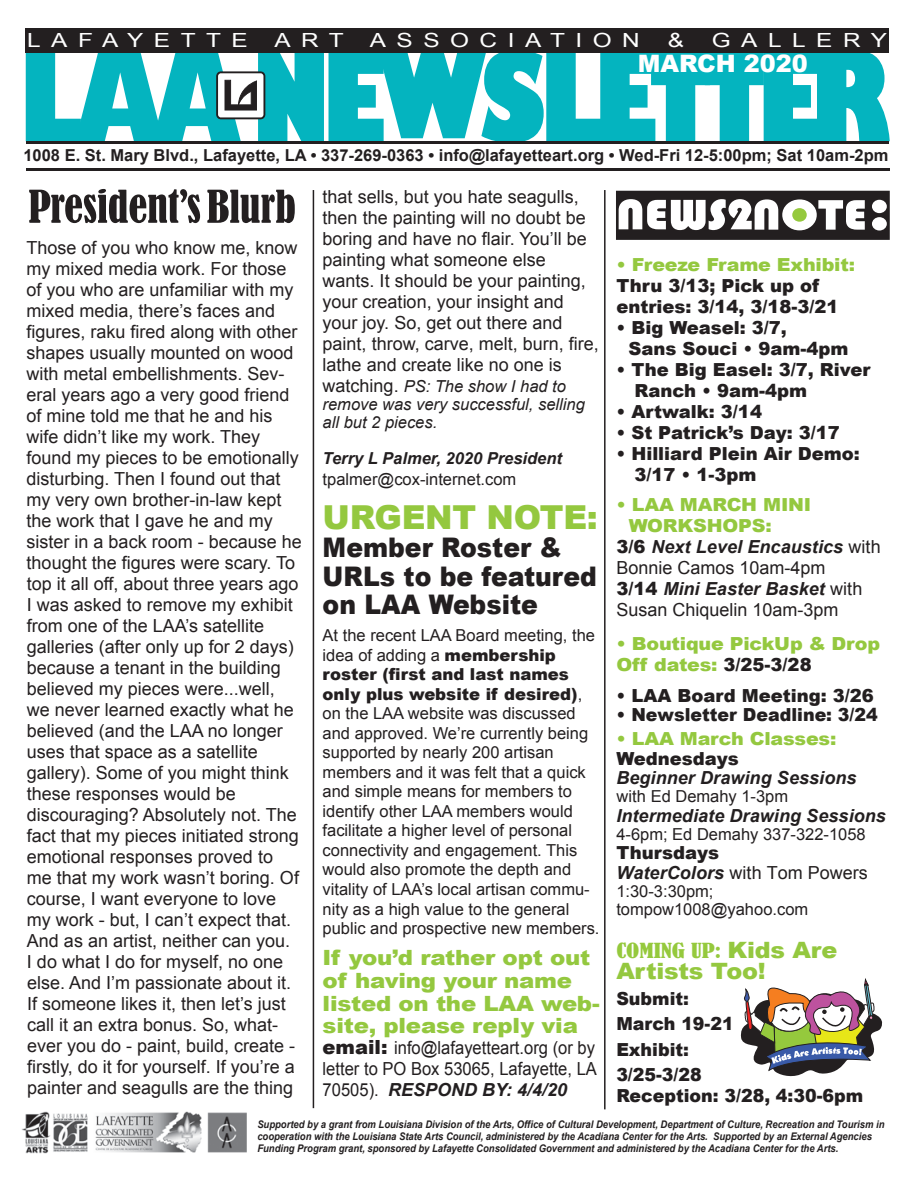
<style>
.page{position:relative;width:918px;height:1187px;background:#fff}
.page>*{position:absolute;margin:0;border:0;box-sizing:border-box;transform-origin:0 0}
.t1{font:900 33px "Arial";letter-spacing:-.01em;color:#94c83f}
.t2{font:900 27px/28.5px "Arial";color:#231f20;scale:.93 1}
.t3{font:900 24px "Arial";color:#fff}
.t4{font:900 22.5px "Arial";letter-spacing:-.01em;color:#94c83f;scale:1.06 1}
.t5{font:900 21px/22.5px "Arial";letter-spacing:-.01em;color:#94c83f;scale:1.09 1}
.t6{font:19.5px "Arial";letter-spacing:.43em;color:#fff;scale:1.25 1}
.t7{font:condensed 19.5px "Bernard";color:#95c93d;scale:1.25 1}
.t8{font:18px/21px "Arial";color:#231f20}
.t9{font:900 18px/21px "Arial";color:#231f20}
.t10{font:italic 700 18px "Arial";letter-spacing:.005em;color:#231f20}
.t11{font:900 18px/21px "Arial";letter-spacing:-.01em;color:#94c83f;scale:1.06 1}
.t12{font:18px/21px "Arial";color:#231f20;text-align:justify;scale:.92 1}
.t13{font:16.5px/19.5px "Arial";color:#231f20}
.t14{font:700 16.5px "Arial";color:#231f20}
.t15{font:italic 16.5px/18px "Arial";color:#231f20}
.t16{font:italic 700 16.5px "Arial";color:#231f20}
.t17{font:italic 700 10.5px/12px "Arial";color:#231f20;scale:.9 1}
.s1{font-style:normal;font-size:18px}
.s2{font-weight:900}
.s3{font-weight:900;font-size:19.5px}
.s4{font-weight:700;font-style:italic}
.s5{font-weight:900;font-style:normal}
.s6{font-weight:400;font-style:normal}
.s7{color:#231f20}
.s8{font-family:"Arial";font-weight:900;font-stretch:normal;font-size:22.5px;color:#94c83f}
</style>
<div class="page">
<img style="left:22px;top:1111px;width:225px;height:42px">
<svg style="left:616px;top:191px;width:274px;height:49px"></svg>
<svg style="left:740px;top:978px;width:143px;height:99px"></svg>
<hr style="left:313px;top:190px;width:1px;height:918px;background:#231f20">
<hr style="left:604px;top:190px;width:2px;height:919px;background:#231f20">
<svg style="left:29px;top:189px;width:171px;height:34px"></svg>
<svg style="left:207px;top:190px;width:88px;height:33px"></svg>
<hr style="left:26px;top:141px;width:863px;height:3px;background:#231f20">
<div style="left:25px;top:29px;width:864px;height:24px;background:#231f20"></div>
<hr style="left:26px;top:168px;width:864px;height:3px;background:#231f20">
<svg style="left:26px;top:53px;width:864px;height:89px"></svg>
<p class="t6" style="left:27px;top:28px;width:178px">LAFAYETTE</p>
<p class="t6" style="left:274px;top:28px;width:57px">ART</p>
<p class="t6" style="left:370px;top:28px;width:218px">ASSOCIATION</p>
<p class="t6" style="left:668px;top:28px;width:15px">&amp;</p>
<p class="t6" style="left:712px;top:28px;width:142px">GALLERY</p>
<h3 class="t3" style="left:638px;top:46px;width:172px">MARCH 2020</h3>
<p class="t14" style="left:23px;top:144px;width:867px">1008 E. St. Mary Blvd., Lafayette, LA • 337-269-0363 • info@lafayetteart.org • Wed-Fri 12-5:00pm; Sat 10am-2pm</p>
<p class="t8" style="left:26px;top:237px;width:277px">Those of you who know me, know my mixed media work. For those of you who are unfamiliar with my mixed media, there’s faces and figures, raku fired along with other shapes usually mounted on wood with metal embellishments. Sev&shy;eral years ago a very good friend of mine told me that he and his wife didn’t like my work. They found my pieces to be emotionally disturbing. Then I found out that my very own brother-in-law kept the work that I gave he and my sister in a back room - because he thought the figures were scary. To top it all off, about three years ago<br>I was asked to remove my exhibit from one of the LAA’s satellite galleries (after only up for 2 days) because a tenant in the building believed my pieces were...well, we never learned exactly what he believed (and the LAA no longer uses that space as a satellite gallery). Some of you might think these responses would be discouraging? Absolutely not. The fact that my pieces initiated strong emotional responses proved to me that my work wasn’t boring. Of course, I want everyone to love my work - but, I can’t expect that.<br>And as an artist, neither can you.<br>I do what I do for myself, no one else. And I’m passionate about it.<br>If someone likes it, then let’s just call it an extra bonus. So, what&shy;ever you do - paint, build, create - firstly, do it for yourself. If you’re a painter and seagulls are the thing</p>
<p class="t8" style="left:323px;top:186px;width:278px">that sells, but you hate seagulls, then the painting will no doubt be boring and have no flair. You’ll be painting what someone else wants. It should be your painting, your creation, your insight and your joy. So, get out there and paint, throw, carve, melt, burn, fire, lathe and create like no one is</p>
<p class="t15" style="left:323px;top:378px;width:264px"><span class="s1">watching.</span> PS: The show I had to remove was very successful, selling all but 2 pieces.</p>
<p class="t16" style="left:323px;top:447px;width:241px">Terry L Palmer, 2020 President</p>
<p class="t13" style="left:323px;top:470px;width:195px">tpalmer@cox-internet.com</p>
<h1 class="t1" style="left:323px;top:493px;width:277px">URGENT NOTE:</h1>
<h2 class="t2" style="left:323px;top:532px;width:297px">Member Roster &amp;<br>URLs to be featured on LAA Website</h2>
<p class="t13" style="left:323px;top:626px;width:278px">At the recent LAA Board meeting, the idea of adding a <span class="s2">membership roster (first and last names only plus website if desired)</span>, on the LAA website was discussed and approved. We’re currently being supported by nearly 200 artisan members and it was felt that a quick and simple means for members to identify other LAA members would facilitate a higher level of personal connectivity and engagement. This would also promote the depth and vitality of LAA’s local artisan commu&shy;nity as a high value to the general public and prospective new members.</p>
<p class="t5" style="left:323px;top:946px;width:256px">If you’d rather opt out of having your name listed on the LAA web&shy;site, please reply via</p>
<p class="t12" style="left:323px;top:1037px;width:300px"><span class="s3">email:</span> info@lafayetteart.org (or by letter to PO Box 53065, Lafayette, LA 70505). <span class="s4">RESPOND BY: 4/4/20</span></p>
<p class="t11" style="left:616px;top:253px;width:227px">• Freeze Frame Exhibit:</p>
<p class="t9" style="left:616px;top:274px;width:224px">Thru 3/13; Pick up of entries: 3/14, 3/18-3/21</p>
<p class="t9" style="left:628px;top:316px;width:222px;text-indent:-12px">• Big Weasel: 3/7,<br>Sans Souci • 9am-4pm</p>
<p class="t9" style="left:634px;top:358px;width:238px;text-indent:-18px">• The Big Easel: 3/7, River<br>Ranch • 9am-4pm</p>
<p class="t9" style="left:616px;top:400px;width:147px">• Artwalk: 3/14</p>
<p class="t9" style="left:616px;top:421px;width:225px">• St Patrick’s Day: 3/17</p>
<p class="t9" style="left:634px;top:442px;width:227px;text-indent:-18px">• Hilliard Plein Air Demo:<br>3/17 • 1-3pm</p>
<p class="t11" style="left:616px;top:493px;width:185px">• LAA MARCH MINI</p>
<p class="t11" style="left:629px;top:514px;width:137px">WORKSHOPS:</p>
<p class="t10" style="left:616px;top:534px;width:266px"><span class="s5">3/6</span> Next Level Encaustics <span class="s6">with</span></p>
<p class="t8" style="left:616px;top:557px;width:211px">Bonnie Camos 10am-4pm</p>
<p class="t10" style="left:616px;top:576px;width:248px"><span class="s5">3/14</span> Mini Easter Basket <span class="s6">with</span></p>
<p class="t8" style="left:616px;top:599px;width:224px">Susan Chiquelin 10am-3pm</p>
<p class="t11" style="left:616px;top:633px;width:250px">• Boutique PickUp &amp; Drop<br>Off dates: <span class="s7">3/25-3/28</span></p>
<p class="t9" style="left:616px;top:684px;width:259px">• LAA Board Meeting: 3/26</p>
<p class="t9" style="left:616px;top:703px;width:263px">• Newsletter Deadline: 3/24</p>
<p class="t11" style="left:616px;top:727px;width:209px">• LAA March Classes:</p>
<p class="t9" style="left:616px;top:747px;width:124px">Wednesdays</p>
<p class="t10" style="left:616px;top:765px;width:242px">Beginner Drawing Sessions</p>
<p class="t13" style="left:616px;top:786px;width:173px">with Ed Demahy 1-3pm</p>
<p class="t10" style="left:616px;top:803px;width:271px">Intermediate Drawing Sessions</p>
<p class="t13" style="left:616px;top:824px;width:251px">4-6pm; Ed Demahy 337-322-1058</p>
<p class="t8" style="left:616px;top:843px;width:253px;line-height:19.5px"><span class="s2">Thursdays<br></span><span class="s4">WaterColors</span> with Tom Powers</p>
<p class="t13" style="left:616px;top:882px;width:193px;line-height:18px">1:30-3:30pm; tompow1008@yahoo.com</p>
<p class="t7" style="left:616px;top:939px;width:178px">COMING UP: <span class="s8">Kids Are</span></p>
<p class="t4" style="left:616px;top:954px;width:142px">Artists Too!</p>
<p class="t9" style="left:616px;top:984px;width:119px;line-height:25.5px">Submit:<br>March 19-21<br>Exhibit:<br>3/25-3/28</p>
<p class="t9" style="left:616px;top:1084px;width:248px">Reception: 3/28, 4:30-6pm</p>
<p class="t17" style="left:257px;top:1118px;width:698px">Supported by a grant from Louisiana Division of the Arts, Office of Cultural Development, Department of Culture, Recreation and Tourism in cooperation with the Louisiana State Arts Council, administered by the Acadiana Center for the Arts. Supported by an External Agencies<br>Funding Program grant, sponsored by Lafayette Consolidated Government and administered by the Acadiana Center for the Arts.</p>
</div>
